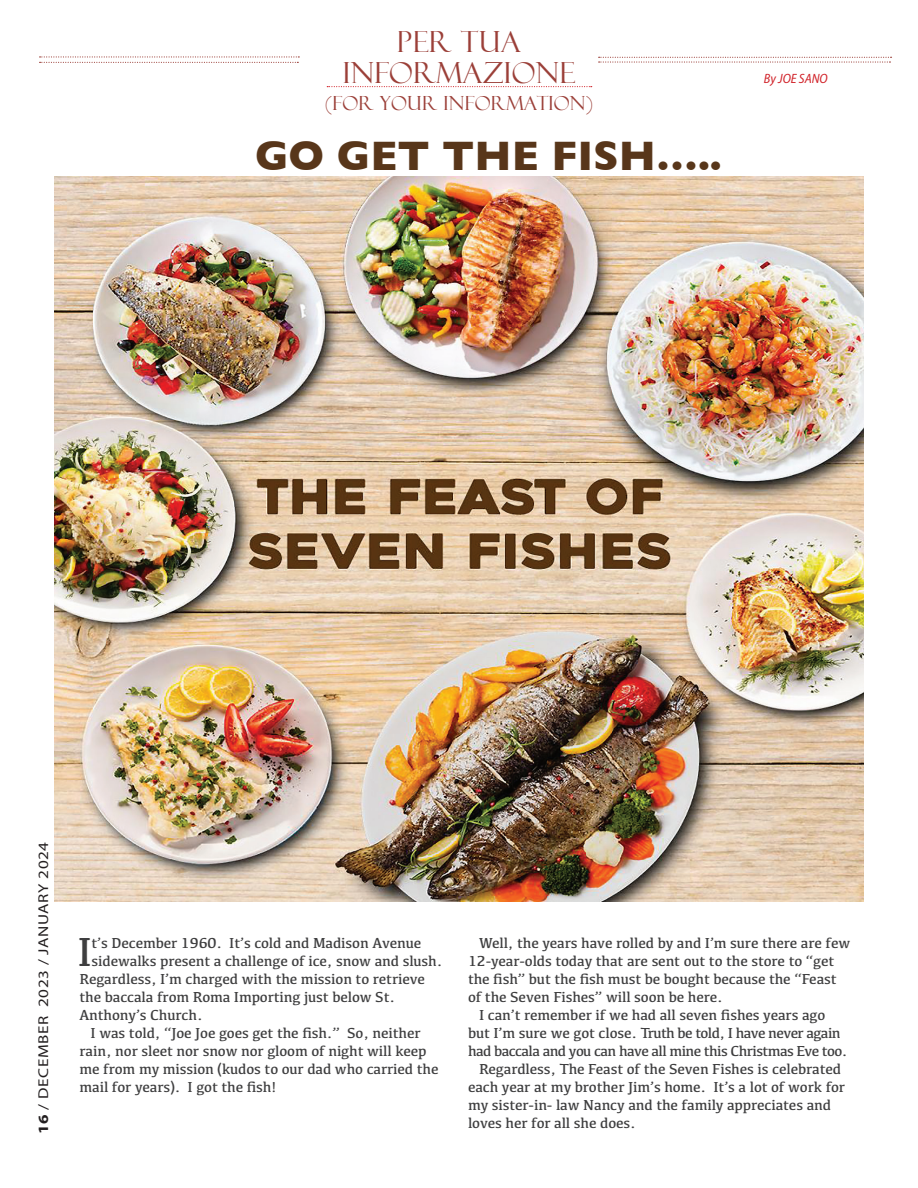
<style>
.page{position:relative;width:918px;height:1188px;background:#fff}
.page>*{position:absolute;margin:0;border:0;box-sizing:border-box;transform-origin:0 0}
.t1{font:700 42px "Gill Sans";color:#58361a}
.t2{font:42px "Kefa";color:#3e3e3f}
.t3{font:29.1px/30.3px "Felix Titling";letter-spacing:.01em;color:#9b3f38;text-align:center}
.t4{font:19.5px "Felix Titling";letter-spacing:.01em;color:#9b3f38}
.t5{font:15px/18px "Kefa";letter-spacing:-.01em;color:#3e3e3f}
.t6{font:15px/18px "Kefa";letter-spacing:-.04em;color:#3e3e3f}
.t7{font:14.25px "Myriad Pro";letter-spacing:.035em;color:#231f20;scale:1.2 1}
.t8{font:italic semi-condensed 13.5px "Myriad Pro";color:#d1232a}
.s1{font-weight:700}
</style>
<div class="page">
<img style="left:54px;top:176px;width:810px;height:726px">
<svg style="left:327px;top:86px;width:265px;height:1px"></svg>
<svg style="left:599px;top:57px;width:293px;height:6px"></svg>
<svg style="left:40px;top:56px;width:259px;height:7px"></svg>
<p class="t3" style="left:343px;top:27px;width:234px">PER TUA<br>INFORMAZIONE</p>
<p class="t4" style="left:325px;top:92px;width:269px">(FOR YOUR INFORMATION)</p>
<p class="t1" style="left:255px;top:123px;width:468px">GO GET THE FISH…..</p>
<p class="t8" style="left:764px;top:72px;width:65px">By JOE SANO</p>
<p class="t7" style="left:35px;top:1134px;width:245px;rotate:-90deg"><span class="s1">16</span> / DECEMBER 2023 / JANUARY 2024</p>
<p class="t2" style="left:77px;top:926px;width:16px">I</p>
<p class="t5" style="left:92px;top:934px;width:331px">t’s December 1960. It’s cold and Madison Avenue</p>
<p class="t5" style="left:92px;top:952px;width:352px">sidewalks present a challenge of ice, snow and slush.</p>
<p class="t5" style="left:80px;top:970px;width:347px">Regardless, I’m charged with the mission to retrieve</p>
<p class="t5" style="left:80px;top:988px;width:317px">the baccala from Roma Importing just below St.</p>
<p class="t5" style="left:80px;top:1006px;width:125px">Anthony’s Church.</p>
<p class="t5" style="left:80px;top:1024px;width:361px;text-indent:11px">I was told, “Joe Joe goes get the fish.” So, neither rain, nor sleet nor snow nor gloom of night will keep me from my mission (kudos to our dad who carried the mail for years). I got the fish!</p>
<p class="t5" style="left:468px;top:934px;width:384px;text-indent:11px">Well, the years have rolled by and I’m sure there are few 12-year-olds today that are sent out to the store to “get the fish” but the fish must be bought because the “Feast of the Seven Fishes” will soon be here.</p>
<p class="t6" style="left:468px;top:1006px;width:381px;text-indent:11px">I can’t remember if we had all seven fishes years ago but I’m sure we got close. Truth be told, I have never again had baccala and you can have all mine this Christmas Eve too.</p>
<p class="t5" style="left:468px;top:1060px;width:379px;text-indent:11px">Regardless, The Feast of the Seven Fishes is celebrated each year at my brother Jim’s home. It’s a lot of work for my sister-in- law Nancy and the family appreciates and loves her for all she does.</p>
</div>
